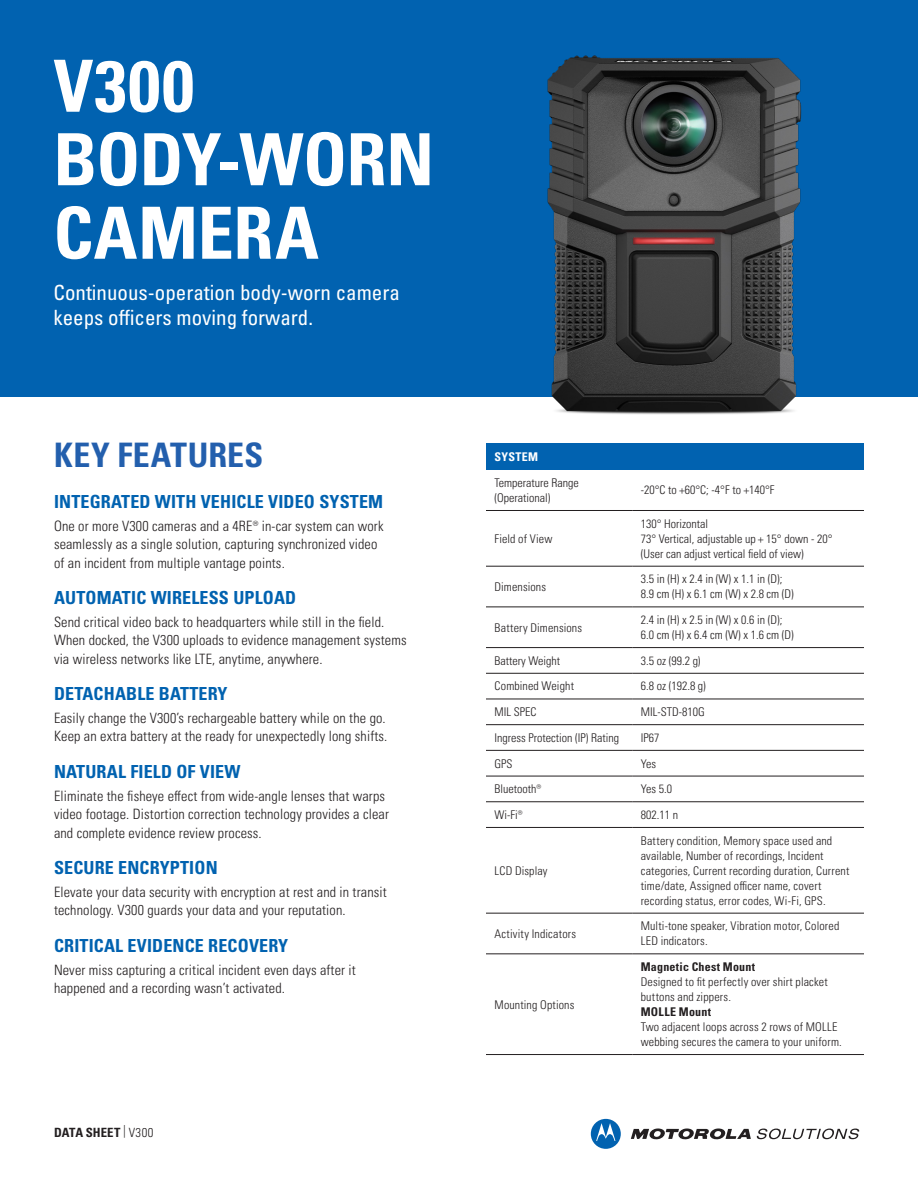
<style>
.page{position:relative;width:918px;height:1188px;background:#fff}
.page>*{position:absolute;margin:0;border:0;box-sizing:border-box;transform-origin:0 0}
.Body_Text{font:700 condensed 72px/73.5px "Univers LT Pro";letter-spacing:-.005em;color:#fff}
.CONTENT_HEADER{font:700 condensed 33.75px "Univers LT Pro";letter-spacing:.015em;color:#235fad}
.Title_Paragraph{font:condensed 21px/25.5px "Univers LT Pro";color:#fff}
.SECTION_HEADER{font:700 condensed 18px "Univers LT Pro";letter-spacing:.01em;color:#0162b0}
.COPY{font:300 condensed 14.25px/18.3px "Univers LT Pro";letter-spacing:.01em;color:#231f20}
.t1{font:700 condensed 12.75px "Univers LT Pro";letter-spacing:.005em;color:#231f20}
.Body{font:300 condensed 12px/15px "Univers LT Pro";letter-spacing:.015em;color:#231f20}
.Body_Bold{font:300 condensed 12px/15px "Univers LT Pro";color:#231f20}
.Body-2{font:700 condensed 12px "Univers LT Pro";letter-spacing:.02em;color:#231f20}
.Body_Bold-2{font:300 condensed 12px "Univers LT Pro";letter-spacing:.02em;color:#231f20}
.Body_Text-2{font:700 condensed 12px "Univers LT Pro";letter-spacing:.025em;color:#fff}
.s1{font-weight:300}
</style>
<div class="page">
<div style="left:0;top:0;width:918px;height:396px;background:#0162b0"></div>
<hr style="left:486px;top:510px;width:146px;height:1px;background:#231f20">
<hr style="left:632px;top:510px;width:232px;height:1px;background:#231f20">
<hr style="left:486px;top:566px;width:146px;height:1px;background:#231f20">
<hr style="left:632px;top:566px;width:232px;height:1px;background:#231f20">
<hr style="left:486px;top:607px;width:146px;height:1px;background:#231f20">
<hr style="left:632px;top:607px;width:232px;height:1px;background:#231f20">
<hr style="left:486px;top:647px;width:146px;height:1px;background:#231f20">
<hr style="left:632px;top:647px;width:232px;height:1px;background:#231f20">
<hr style="left:486px;top:673px;width:146px;height:1px;background:#231f20">
<hr style="left:632px;top:673px;width:232px;height:1px;background:#231f20">
<hr style="left:486px;top:699px;width:146px;height:1px;background:#231f20">
<hr style="left:632px;top:699px;width:232px;height:1px;background:#231f20">
<hr style="left:486px;top:724px;width:146px;height:1px;background:#231f20">
<hr style="left:632px;top:724px;width:232px;height:1px;background:#231f20">
<hr style="left:486px;top:750px;width:146px;height:1px;background:#231f20">
<hr style="left:632px;top:750px;width:232px;height:1px;background:#231f20">
<hr style="left:486px;top:776px;width:146px;height:1px;background:#231f20">
<hr style="left:632px;top:776px;width:232px;height:1px;background:#231f20">
<hr style="left:486px;top:802px;width:146px;height:1px;background:#231f20">
<hr style="left:632px;top:802px;width:232px;height:1px;background:#231f20">
<hr style="left:486px;top:827px;width:146px;height:1px;background:#231f20">
<hr style="left:632px;top:827px;width:232px;height:1px;background:#231f20">
<hr style="left:486px;top:913px;width:146px;height:1px;background:#231f20">
<hr style="left:632px;top:913px;width:232px;height:1px;background:#231f20">
<hr style="left:486px;top:954px;width:146px;height:1px;background:#231f20">
<hr style="left:632px;top:954px;width:232px;height:1px;background:#231f20">
<hr style="left:486px;top:1054px;width:146px;height:1px;background:#231f20">
<hr style="left:632px;top:1054px;width:232px;height:1px;background:#231f20">
<svg style="left:631px;top:1129px;width:120px;height:11px"></svg>
<svg style="left:591px;top:1119px;width:30px;height:30px"></svg>
<svg style="left:757px;top:1129px;width:102px;height:10px"></svg>
<img style="left:431px;top:55px;width:487px;height:415px">
<p class="Body_Text" style="left:53px;top:48px;width:382px">V300<br>BODY-WORN</p>
<p class="Body_Text" style="left:53px;top:195px;width:267px">CAMERA</p>
<p class="Title_Paragraph" style="left:53px;top:279px;width:348px">Continuous-operation body-worn camera keeps officers moving forward.</p>
<p class="CONTENT_HEADER" style="left:54px;top:435px;width:211px">KEY FEATURES</p>
<p class="SECTION_HEADER" style="left:54px;top:491px;width:331px">INTEGRATED WITH VEHICLE VIDEO SYSTEM</p>
<p class="COPY" style="left:54px;top:516px;width:331px">One or more V300 cameras and a 4RE® in-car system can work seamlessly as a single solution, capturing synchronized video of an incident from multiple vantage points.</p>
<p class="SECTION_HEADER" style="left:54px;top:587px;width:244px">AUTOMATIC WIRELESS UPLOAD</p>
<p class="COPY" style="left:54px;top:612px;width:354px">Send critical video back to headquarters while still in the field.<br>When docked, the V300 uploads to evidence management systems via wireless networks like LTE, anytime, anywhere.</p>
<p class="SECTION_HEADER" style="left:54px;top:683px;width:175px">DETACHABLE BATTERY</p>
<p class="COPY" style="left:54px;top:708px;width:335px">Easily change the V300’s rechargeable battery while on the go.<br>Keep an extra battery at the ready for unexpectedly long shifts.</p>
<p class="SECTION_HEADER" style="left:54px;top:761px;width:188px">NATURAL FIELD OF VIEW</p>
<p class="COPY" style="left:54px;top:786px;width:336px">Eliminate the fisheye effect from wide-angle lenses that warps video footage. Distortion correction technology provides a clear and complete evidence review process.</p>
<p class="SECTION_HEADER" style="left:54px;top:857px;width:165px">SECURE ENCRYPTION</p>
<p class="COPY" style="left:54px;top:882px;width:334px">Elevate your data security with encryption at rest and in transit technology. V300 guards your data and your reputation.</p>
<p class="SECTION_HEADER" style="left:54px;top:935px;width:236px">CRITICAL EVIDENCE RECOVERY</p>
<p class="COPY" style="left:54px;top:960px;width:303px">Never miss capturing a critical incident even days after it happened and a recording wasn’t activated.</p>
<p class="t1" style="left:54px;top:1124px;width:101px">DATA SHEET <span class="s1">| V300</span></p>
<p class="Body_Text-2" style="left:495px;top:449px;width:45px">SYSTEM</p>
<p class="Body_Bold" style="left:495px;top:475px;width:86px">Temperature Range (Operational)</p>
<p class="Body" style="left:641px;top:482px;width:135px">-20°C to +60°C; -4°F to +140°F</p>
<p class="Body_Bold" style="left:495px;top:530px;width:59px">Field of View</p>
<p class="Body" style="left:641px;top:515px;width:193px">130° Horizontal<br>73° Vertical, adjustable up + 15° down - 20° (User can adjust vertical field of view)</p>
<p class="Body_Bold" style="left:495px;top:579px;width:53px">Dimensions</p>
<p class="Body_Bold" style="left:495px;top:619px;width:89px">Battery Dimensions</p>
<p class="Body" style="left:641px;top:571px;width:143px">3.5 in (H) x 2.4 in (W) x 1.1 in (D);</p>
<p class="Body" style="left:641px;top:586px;width:155px">8.9 cm (H) x 6.1 cm (W) x 2.8 cm (D)</p>
<p class="Body" style="left:641px;top:612px;width:143px">2.4 in (H) x 2.5 in (W) x 0.6 in (D);</p>
<p class="Body" style="left:641px;top:627px;width:155px">6.0 cm (H) x 6.4 cm (W) x 1.6 cm (D)</p>
<p class="Body_Bold" style="left:495px;top:652px;width:67px">Battery Weight</p>
<p class="Body" style="left:641px;top:652px;width:61px">3.5 oz (99.2 g)</p>
<p class="Body_Bold" style="left:495px;top:678px;width:81px">Combined Weight</p>
<p class="Body" style="left:641px;top:678px;width:67px">6.8 oz (192.8 g)</p>
<p class="Body_Bold" style="left:495px;top:704px;width:43px">MIL SPEC</p>
<p class="Body" style="left:641px;top:704px;width:65px">MIL-STD-810G</p>
<p class="Body_Bold" style="left:495px;top:729px;width:126px">Ingress Protection (IP) Rating</p>
<p class="Body" style="left:641px;top:729px;width:20px">IP67</p>
<p class="Body_Bold" style="left:495px;top:755px;width:19px">GPS</p>
<p class="Body" style="left:641px;top:755px;width:17px">Yes</p>
<p class="Body_Bold" style="left:495px;top:781px;width:48px">Bluetooth®</p>
<p class="Body" style="left:641px;top:781px;width:33px">Yes 5.0</p>
<p class="Body_Bold" style="left:495px;top:807px;width:30px">Wi-Fi®</p>
<p class="Body" style="left:641px;top:807px;width:39px">802.11 n</p>
<p class="Body_Bold" style="left:495px;top:862px;width:55px">LCD Display</p>
<p class="Body" style="left:641px;top:832px;width:210px">Battery condition, Memory space used and available, Number of recordings, Incident categories, Current recording duration, Current time/date, Assigned officer name, covert recording status, error codes, Wi-Fi, GPS.</p>
<p class="Body_Bold-2" style="left:495px;top:925px;width:83px">Activity Indicators</p>
<p class="Body" style="left:641px;top:918px;width:200px">Multi-tone speaker, Vibration motor, Colored<br>LED indicators.</p>
<p class="Body_Bold" style="left:495px;top:996px;width:81px">Mounting Options</p>
<p class="Body-2" style="left:641px;top:959px;width:116px">Magnetic Chest Mount</p>
<p class="Body" style="left:641px;top:974px;width:189px">Designed to fit perfectly over shirt placket buttons and zippers.</p>
<p class="Body-2" style="left:641px;top:1004px;width:72px">MOLLE Mount</p>
<p class="Body" style="left:641px;top:1019px;width:203px">Two adjacent loops across 2 rows of MOLLE webbing secures the camera to your uniform.</p>
</div>
